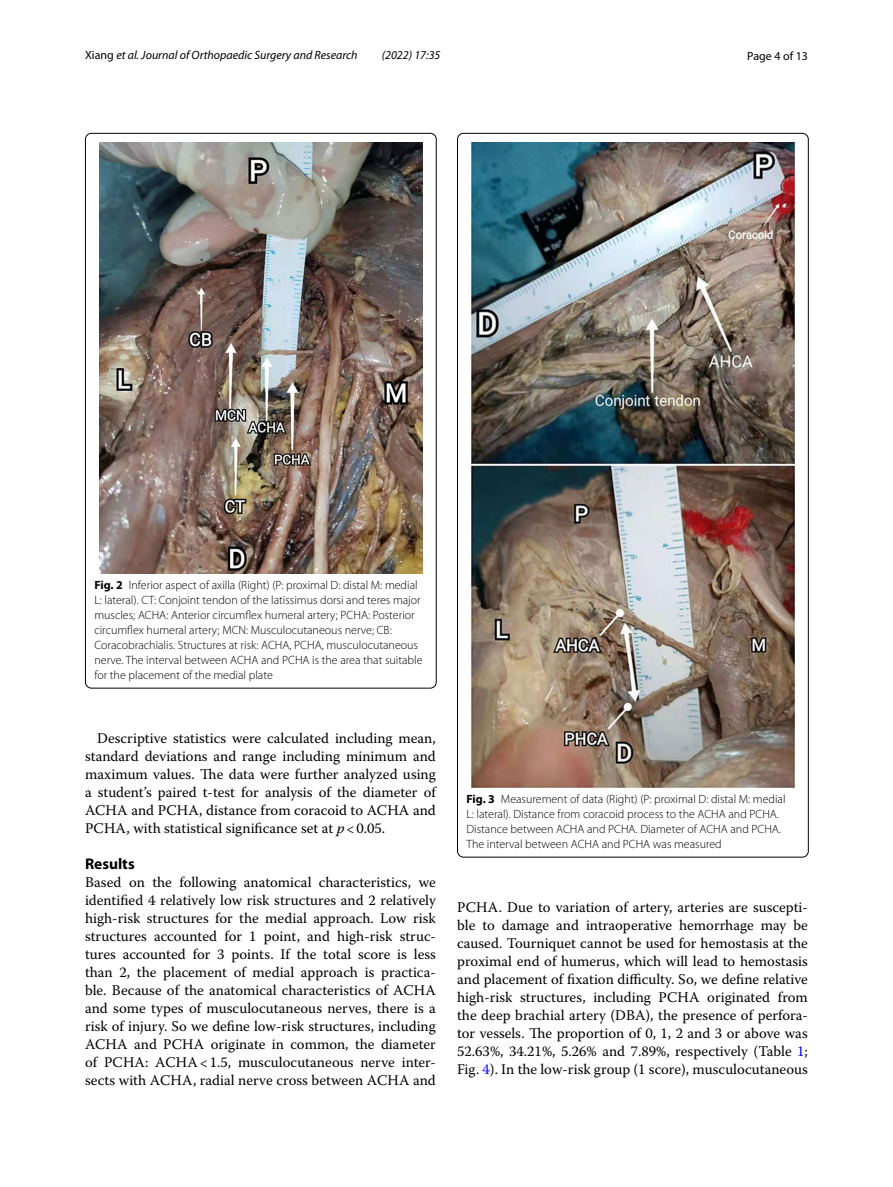
<style>
.page{position:relative;width:893px;height:1187px;background:#fff}
.page>*{position:absolute;margin:0;border:0;box-sizing:border-box;transform-origin:0 0}
.t1{font:700 15.45px "Myriad Pro";color:#000}
.t2{font:14.7px/18px "Warnock Pro";color:#000;text-align:justify}
.t3{font:300 12px/15px "Myriad Pro";color:#000}
.t4{font:italic 12px "Myriad Pro";color:#000}
.t5{font:12px "Myriad Pro";color:#000}
.s1{font-style:normal}
.s2{font-weight:700}
.s3{font-style:italic}
.s4{color:#00f}
</style>
<div class="page">
<img style="left:99px;top:142px;width:323px;height:431px">
<img style="left:471px;top:142px;width:323px;height:645px">
<p class="t4" style="left:85px;top:48px;width:274px"><span class="s1">Xiang</span> et al. Journal of Orthopaedic Surgery and Research</p>
<p class="t4" style="left:382px;top:48px;width:60px">(2022) 17:35</p>
<p class="t5" style="left:747px;top:48px;width:62px">Page 4 of 13</p>
<p class="t3" style="left:94px;top:577px;width:330px"><span class="s2">Fig. 2</span> Inferior aspect of axilla (Right) (P: proximal D: distal M: medial L: lateral). CT: Conjoint tendon of the latissimus dorsi and teres major muscles; ACHA: Anterior circumflex humeral artery; PCHA: Posterior circumflex humeral artery; MCN: Musculocutaneous nerve; CB:<br>Coracobrachialis. Structures at risk: ACHA, PCHA, musculocutaneous nerve. The interval between ACHA and PCHA is the area that suitable for the placement of the medial plate</p>
<p class="t2" style="left:85px;top:729px;width:352px;text-indent:12px">Descriptive statistics were calculated including mean, standard deviations and range including minimum and maximum values. The data were further analyzed using a student’s paired t-test for analysis of the diameter of ACHA and PCHA, distance from coracoid to ACHA and PCHA, with statistical significance set at <span class="s3">p</span>&lt;0.05.</p>
<p class="t1" style="left:85px;top:854px;width:51px">Results</p>
<p class="t2" style="left:85px;top:873px;width:352px">Based on the following anatomical characteristics, we identified 4 relatively low risk structures and 2 relatively high-risk structures for the medial approach. Low risk structures accounted for 1 point, and high-risk struc&shy;tures accounted for 3 points. If the total score is less than 2, the placement of medial approach is practica&shy;ble. Because of the anatomical characteristics of ACHA and some types of musculocutaneous nerves, there is a risk of injury. So we define low-risk structures, including ACHA and PCHA originate in common, the diameter of PCHA: ACHA&lt;1.5, musculocutaneous nerve inter&shy;sects with ACHA, radial nerve cross between ACHA and</p>
<p class="t3" style="left:466px;top:791px;width:321px"><span class="s2">Fig. 3</span> Measurement of data (Right) (P: proximal D: distal M: medial L: lateral). Distance from coracoid process to the ACHA and PCHA.<br>Distance between ACHA and PCHA. Diameter of ACHA and PCHA.<br>The interval between ACHA and PCHA was measured</p>
<p class="t2" style="left:457px;top:897px;width:352px">PCHA. Due to variation of artery, arteries are suscepti&shy;ble to damage and intraoperative hemorrhage may be caused. Tourniquet cannot be used for hemostasis at the proximal end of humerus, which will lead to hemostasis and placement of fixation difficulty. So, we define relative high-risk structures, including PCHA originated from the deep brachial artery (DBA), the presence of perfora&shy;tor vessels. The proportion of 0, 1, 2 and 3 or above was 52.63%, 34.21%, 5.26% and 7.89%, respectively (Table <span class="s4">1</span>; Fig. <span class="s4">4</span>). In the low-risk group (1 score), musculocutaneous</p>
</div>
